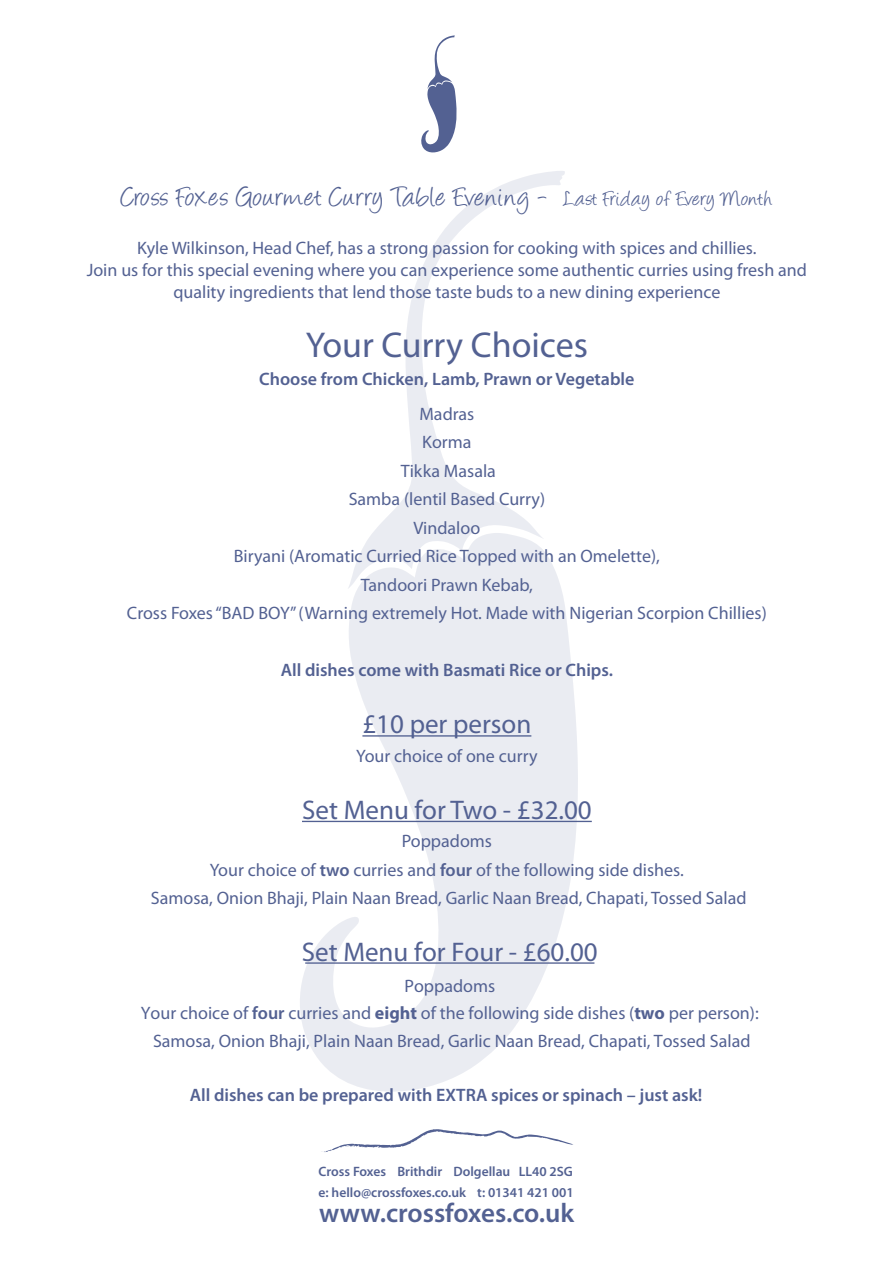
<style>
.page{position:relative;width:893px;height:1263px;background:#fff}
.page>*{position:absolute;margin:0;border:0;box-sizing:border-box;transform-origin:0 0}
.t1{font:36px "Myriad Pro";color:#536192}
.t2{font:31.5px "Angelina";letter-spacing:.025em;color:#536192}
.t3{font:27px "Myriad Pro";color:#536192}
.t4{font:600 27px "Myriad Pro";color:#536192}
.t5{font:18px/28.5px "Myriad Pro";color:#536192;text-align:center}
.t6{font:600 18px "Myriad Pro";color:#536192}
.t7{font:600 13.65px/20.2px "Myriad Pro";color:#536192}
.s1{font-size:24px}
.s2{font-weight:600}
.s3{font-weight:700}
</style>
<div class="page">
<svg style="left:300px;top:589px;width:278px;height:503px;fill:#eaecf2"></svg>
<svg style="left:348px;top:171px;width:217px;height:418px"></svg>
<svg style="left:421px;top:35px;width:36px;height:118px"></svg>
<hr style="left:362px;top:735px;width:169px;height:2px;background:#536192">
<hr style="left:302px;top:821px;width:290px;height:1px;background:#536192">
<hr style="left:305px;top:962px;width:289px;height:2px;background:#536192">
<svg style="left:321px;top:1129px;width:252px;height:23px"></svg>
<h2 class="t2" style="left:121px;top:184px;width:652px">Cross Foxes Gourmet Curry Table Evening - <span class="s1">Last Friday of Every Month</span></h2>
<p class="t5" style="left:87px;top:237px;width:722px;line-height:21.6px">Kyle Wilkinson, Head Chef, has a strong passion for cooking with spices and chillies.<br>Join us for this special evening where you can experience some authentic curries using fresh and quality ingredients that lend those taste buds to a new dining experience</p>
<h1 class="t1" style="left:306px;top:322px;width:284px">Your Curry Choices</h1>
<p class="t6" style="left:259px;top:368px;width:377px">Choose from Chicken, Lamb, Prawn or Vegetable</p>
<p class="t5" style="left:127px;top:399px;width:641px">Madras<br>Korma<br>Tikka Masala<br>Samba (lentil Based Curry)<br>Vindaloo<br>Biryani (Aromatic Curried Rice Topped with an Omelette),<br>Tandoori Prawn Kebab,<br>Cross Foxes “BAD BOY” (Warning extremely Hot. Made with Nigerian Scorpion Chillies)</p>
<p class="t6" style="left:281px;top:659px;width:334px">All dishes come with Basmati Rice or Chips.</p>
<h3 class="t3" style="left:362px;top:707px;width:170px">£10 per person</h3>
<p class="t5" style="left:356px;top:741px;width:183px">Your choice of one curry</p>
<h3 class="t3" style="left:302px;top:793px;width:291px">Set Menu for Two - £32.00</h3>
<p class="t5" style="left:151px;top:827px;width:597px">Poppadoms<br>Your choice of <span class="s2">two</span> curries and <span class="s2">four</span> of the following side dishes.<br>Samosa, Onion Bhaji, Plain Naan Bread, Garlic Naan Bread, Chapati, Tossed Salad</p>
<h3 class="t3" style="left:302px;top:936px;width:297px">Set Menu for Four - £60.00</h3>
<p class="t5" style="left:141px;top:972px;width:619px;line-height:27.3px">Poppadoms<br>Your choice of <span class="s2">four</span> curries and <span class="s3">eight</span> of the following side dishes (<span class="s3">two</span> per person):<br>Samosa, Onion Bhaji, Plain Naan Bread, Garlic Naan Bread, Chapati, Tossed Salad</p>
<p class="t6" style="left:190px;top:1084px;width:514px">All dishes can be prepared with EXTRA spices or spinach – just ask!</p>
<p class="t7" style="left:319px;top:1161px;width:257px">Cross Foxes Brithdir Dolgellau LL40 2SG e: hello@crossfoxes.co.uk t: 01341 421 001</p>
<h3 class="t4" style="left:319px;top:1196px;width:256px">www.crossfoxes.co.uk</h3>
</div>
